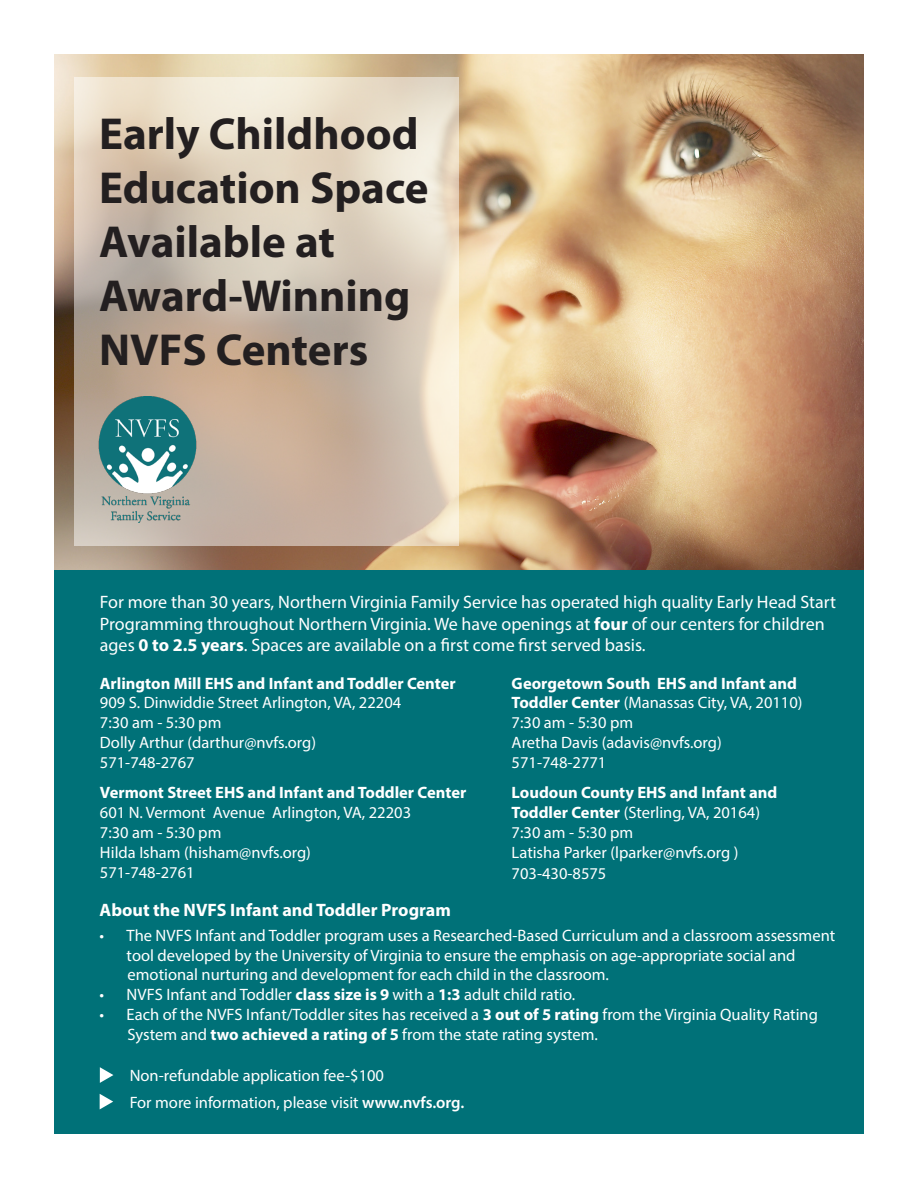
<style>
.page{position:relative;width:918px;height:1188px;background:#fff}
.page>*{position:absolute;margin:0;border:0;box-sizing:border-box;transform-origin:0 0}
.t1{font:700 45px/54px "Myriad Pro";color:#231f20}
.t2{font:18px/21.6px "Myriad Pro";color:#fff}
.t3{font:700 18px "Myriad Pro";color:#fff}
.t4{font:16.5px/19.8px "Myriad Pro";color:#fff}
.t5{font:700 16.5px "Myriad Pro";color:#fff}
.s1{font-weight:700}
.s2{font-weight:600}
</style>
<div class="page">
<img style="left:54px;top:54px;width:810px;height:516px">
<div style="left:54px;top:570px;width:810px;height:564px;background:#007178"></div>
<svg style="left:100px;top:1067px;width:13px;height:16px"></svg>
<svg style="left:100px;top:1094px;width:13px;height:15px"></svg>
<svg style="left:74px;top:78px;width:385px;height:468px"></svg>
<img style="left:85px;top:397px;width:125px;height:125px">
<p class="t1" style="left:99px;top:106px;width:321px">Early Childhood</p>
<p class="t1" style="left:99px;top:160px;width:331px">Education Space<br>Available at<br>Award-Winning<br>NVFS Centers</p>
<p class="t2" style="left:100px;top:591px;width:738px">For more than 30 years, Northern Virginia Family Service has operated high quality Early Head Start<br>Programming throughout Northern Virginia. We have openings at <span class="s1">four</span> of our centers for children ages <span class="s1">0 to 2.5 years</span>. Spaces are available on a first come first served basis.</p>
<p class="t5" style="left:100px;top:672px;width:357px">Arlington Mill EHS and Infant and Toddler Center</p>
<p class="t4" style="left:100px;top:693px;width:303px">909 S. Dinwiddie Street Arlington, VA, 22204</p>
<p class="t4" style="left:100px;top:712px;width:123px">7:30 am - 5:30 pm</p>
<p class="t4" style="left:100px;top:732px;width:218px">Dolly Arthur (darthur@nvfs.org)</p>
<p class="t4" style="left:100px;top:752px;width:96px">571-748-2767</p>
<p class="t5" style="left:100px;top:782px;width:368px">Vermont Street EHS and Infant and Toddler Center</p>
<p class="t4" style="left:100px;top:802px;width:313px">601 N. Vermont Avenue Arlington, VA, 22203</p>
<p class="t4" style="left:100px;top:822px;width:123px">7:30 am - 5:30 pm</p>
<p class="t4" style="left:100px;top:842px;width:213px">Hilda Isham (hisham@nvfs.org)</p>
<p class="t4" style="left:100px;top:862px;width:96px">571-748-2761</p>
<p class="t3" style="left:100px;top:898px;width:353px">About the NVFS Infant and Toddler Program</p>
<p class="t5" style="left:512px;top:672px;width:287px">Georgetown South EHS and Infant and</p>
<p class="t4" style="left:512px;top:693px;width:292px"><span class="s1">Toddler Center</span> (Manassas City, VA, 20110)</p>
<p class="t4" style="left:512px;top:712px;width:123px">7:30 am - 5:30 pm</p>
<p class="t4" style="left:512px;top:732px;width:212px">Aretha Davis (adavis@nvfs.org)</p>
<p class="t4" style="left:512px;top:752px;width:96px">571-748-2771</p>
<p class="t5" style="left:512px;top:782px;width:267px">Loudoun County EHS and Infant and</p>
<p class="t4" style="left:512px;top:802px;width:250px"><span class="s1">Toddler Center</span> (Sterling, VA, 20164)</p>
<p class="t4" style="left:512px;top:822px;width:123px">7:30 am - 5:30 pm</p>
<p class="t4" style="left:512px;top:842px;width:228px">Latisha Parker (lparker@nvfs.org )</p>
<p class="t4" style="left:512px;top:864px;width:96px">703-430-8575</p>
<p class="t4" style="left:127px;top:925px;width:710px;text-indent:-27px">• The NVFS Infant and Toddler program uses a Researched-Based Curriculum and a classroom assessment tool developed by the University of Virginia to ensure the emphasis on age-appropriate social and</p>
<p class="t4" style="left:128px;top:965px;width:483px">emotional nurturing and development for each child in the classroom.</p>
<p class="t4" style="left:100px;top:985px;width:477px">• NVFS Infant and Toddler <span class="s1">class size is 9</span> with a <span class="s1">1:3</span> adult child ratio.</p>
<p class="t4" style="left:100px;top:1004px;width:720px">• Each of the NVFS Infant/Toddler sites has received a <span class="s1">3 out of 5 rating</span> from the Virginia Quality Rating</p>
<p class="t4" style="left:128px;top:1024px;width:472px">System and <span class="s1">two achieved a rating of 5</span> from the state rating system.</p>
<p class="t4" style="left:130px;top:1065px;width:256px">Non-refundable application fee-$100</p>
<p class="t4" style="left:130px;top:1092px;width:336px">For more information, please visit <span class="s2">www.nvfs.org.</span></p>
</div>
